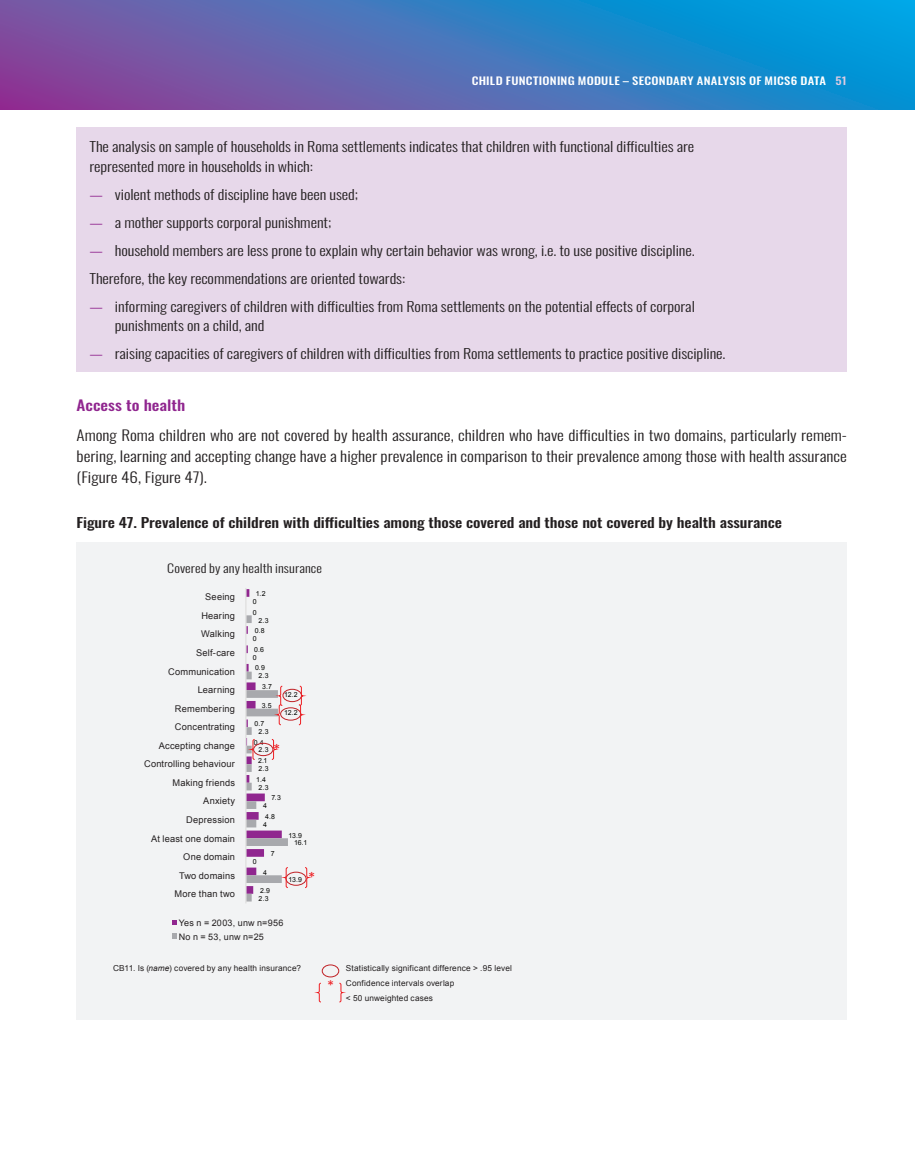
<style>
.page{position:relative;width:915px;height:1170px;background:#fff}
.page>*{position:absolute;margin:0;border:0;box-sizing:border-box;transform-origin:0 0}
.t1{font:14.7px "Calibri";color:#ee1f23}
.t2{font:300 14.25px/21px "Oswald";color:#231f20;text-align:justify;scale:1.2 1}
.treci{font:500 14.25px "Oswald";color:#90268f;scale:1.2 1}
.t3{font:14.25px "Calibri";color:#ee1f23}
.slika{font:300 13.5px/19.5px "Oswald";letter-spacing:-.005em;color:#231f20;scale:1.2 1}
.slika-2{font:500 13.5px "Oswald";letter-spacing:-.005em;color:#231f20;scale:1.2 1}
.t4{font:300 11.7px "Oswald";letter-spacing:.005em;color:#231f20;scale:1.2 1}
.t5{font:500 10.5px "Oswald";letter-spacing:.02em;color:#fff;scale:1.2 1}
.t6{font:9.3px/18.6px "Arial";letter-spacing:.02em;color:#231f20;text-align:right}
.t7{font:9px/13.4px "Arial";letter-spacing:.025em;color:#231f20}
.t8{font:8.25px/15px "Arial";letter-spacing:.02em;color:#231f20}
.t9{font:6.9px "Arial";letter-spacing:-.02em;color:#040503}
.s1{color:#dfcce3}
.s2{color:#90268f}
.s3{font-style:italic}
</style>
<div class="page">
<svg style="left:0;top:0;width:914px;height:110px;background:#4473ba"></svg>
<div style="left:77px;top:128px;width:769px;height:244px;background:#e7d8ea"></div>
<div style="left:77px;top:542px;width:769px;height:477px;background:#f2f3f4"></div>
<hr style="left:245px;top:588px;width:1px;height:315px;background:#dad9d8">
<svg style="left:172px;top:920px;width:5px;height:4px"></svg>
<svg style="left:172px;top:933px;width:5px;height:5px"></svg>
<div style="left:322px;top:964px;width:17px;height:13px;border:1px solid #c02025;border-radius:50%"></div>
<svg style="left:317px;top:982px;width:26px;height:20px"></svg>
<svg style="left:246px;top:589px;width:63px;height:312px"></svg>
<p class="t5" style="left:471px;top:71px;width:314px">CHILD FUNCTIONING MODULE – SECONDARY ANALYSIS OF MICS6 DATA <span class="s1">51</span></p>
<p class="slika" style="left:89px;top:136px;width:505px">The analysis on sample of households in Roma settlements indicates that children with functional difficulties are represented more in households in which:</p>
<p class="slika" style="left:89px;top:183px;width:225px"><span class="s2">—</span> violent methods of discipline have been used;</p>
<p class="slika" style="left:89px;top:211px;width:203px"><span class="s2">—</span> a mother supports corporal punishment;</p>
<p class="slika" style="left:89px;top:239px;width:506px"><span class="s2">—</span> household members are less prone to explain why certain behavior was wrong, i.e. to use positive discipline.</p>
<p class="slika" style="left:89px;top:267px;width:264px">Therefore, the key recommendations are oriented towards:</p>
<p class="slika" style="left:115px;top:295px;width:484px;text-indent:-26px"><span class="s2">—</span> informing caregivers of children with difficulties from Roma settlements on the potential effects of corporal punishments on a child, and</p>
<p class="slika" style="left:89px;top:343px;width:531px"><span class="s2">—</span> raising capacities of caregivers of children with difficulties from Roma settlements to practice positive discipline.</p>
<p class="treci" style="left:77px;top:392px;width:92px">Access to health</p>
<p class="t2" style="left:77px;top:423px;width:643px">Among Roma children who are not covered by health assurance, children who have difficulties in two domains, particularly remem&shy;bering, learning and accepting change have a higher prevalence in comparison to their prevalence among those with health assurance (Figure 46, Figure 47).</p>
<p class="slika-2" style="left:77px;top:510px;width:589px">Figure 47. Prevalence of children with difficulties among those covered and those not covered by health assurance</p>
<p class="t4" style="left:167px;top:557px;width:130px">Covered by any health insurance</p>
<p class="t6" style="left:144px;top:587px;width:92px">Seeing<br>Hearing<br>Walking<br>Self-care<br>Communication<br>Learning<br>Remembering<br>Concentrating<br>Accepting change<br>Controlling behaviour<br>Making friends<br>Anxiety<br>Depression<br>At least one domain<br>One domain<br>Two domains<br>More than two</p>
<p class="t9" style="left:256px;top:589px;width:11px">1.2</p>
<p class="t9" style="left:253px;top:597px;width:5px">0</p>
<p class="t9" style="left:253px;top:607px;width:5px">0</p>
<p class="t9" style="left:255px;top:626px;width:11px">0.8</p>
<p class="t9" style="left:254px;top:645px;width:11px">0.6</p>
<p class="t9" style="left:255px;top:663px;width:11px">0.9</p>
<p class="t9" style="left:262px;top:682px;width:11px">3.7</p>
<p class="t9" style="left:262px;top:700px;width:12px">3.5</p>
<p class="t9" style="left:254px;top:719px;width:11px">0.7</p>
<p class="t9" style="left:253px;top:737px;width:11px">0.4</p>
<p class="t9" style="left:258px;top:756px;width:11px">2.1</p>
<p class="t9" style="left:256px;top:774px;width:11px">1.4</p>
<p class="t9" style="left:258px;top:615px;width:12px">2.3</p>
<p class="t9" style="left:253px;top:634px;width:5px">0</p>
<p class="t9" style="left:253px;top:652px;width:5px">0</p>
<p class="t9" style="left:258px;top:671px;width:12px">2.3</p>
<p class="t9" style="left:284px;top:689px;width:15px">12.2</p>
<p class="t9" style="left:284px;top:708px;width:15px">12.2</p>
<p class="t9" style="left:258px;top:727px;width:12px">2.3</p>
<p class="t9" style="left:258px;top:745px;width:12px">2.3</p>
<p class="t9" style="left:258px;top:764px;width:12px">2.3</p>
<p class="t9" style="left:258px;top:782px;width:12px">2.3</p>
<p class="t9" style="left:263px;top:801px;width:5px">4</p>
<p class="t9" style="left:263px;top:819px;width:5px">4</p>
<p class="t1" style="left:273px;top:740px;width:9px">*</p>
<p class="t9" style="left:271px;top:793px;width:11px">7.3</p>
<p class="t9" style="left:265px;top:812px;width:11px">4.8</p>
<p class="t9" style="left:288px;top:830px;width:15px">13.9</p>
<p class="t9" style="left:253px;top:856px;width:5px">0</p>
<p class="t9" style="left:271px;top:849px;width:5px">7</p>
<p class="t9" style="left:263px;top:867px;width:5px">4</p>
<p class="t9" style="left:260px;top:886px;width:11px">2.9</p>
<p class="t9" style="left:258px;top:893px;width:12px">2.3</p>
<p class="t9" style="left:294px;top:838px;width:15px">16.1</p>
<p class="t1" style="left:308px;top:867px;width:9px">*</p>
<p class="t9" style="left:288px;top:875px;width:15px">13.9</p>
<p class="t7" style="left:179px;top:916px;width:106px">Yes n = 2003, unw n=956<br>No n = 53, unw n=25</p>
<p class="t8" style="left:113px;top:960px;width:189px">CB11. Is (<span class="s3">name</span>) covered by any health insurance?</p>
<p class="t8" style="left:346px;top:960px;width:167px">Statistically significant difference &gt; .95 level<br>Confidence intervals overlap<br>&lt; 50 unweighted cases</p>
<p class="t3" style="left:327px;top:976px;width:9px">*</p>
</div>
